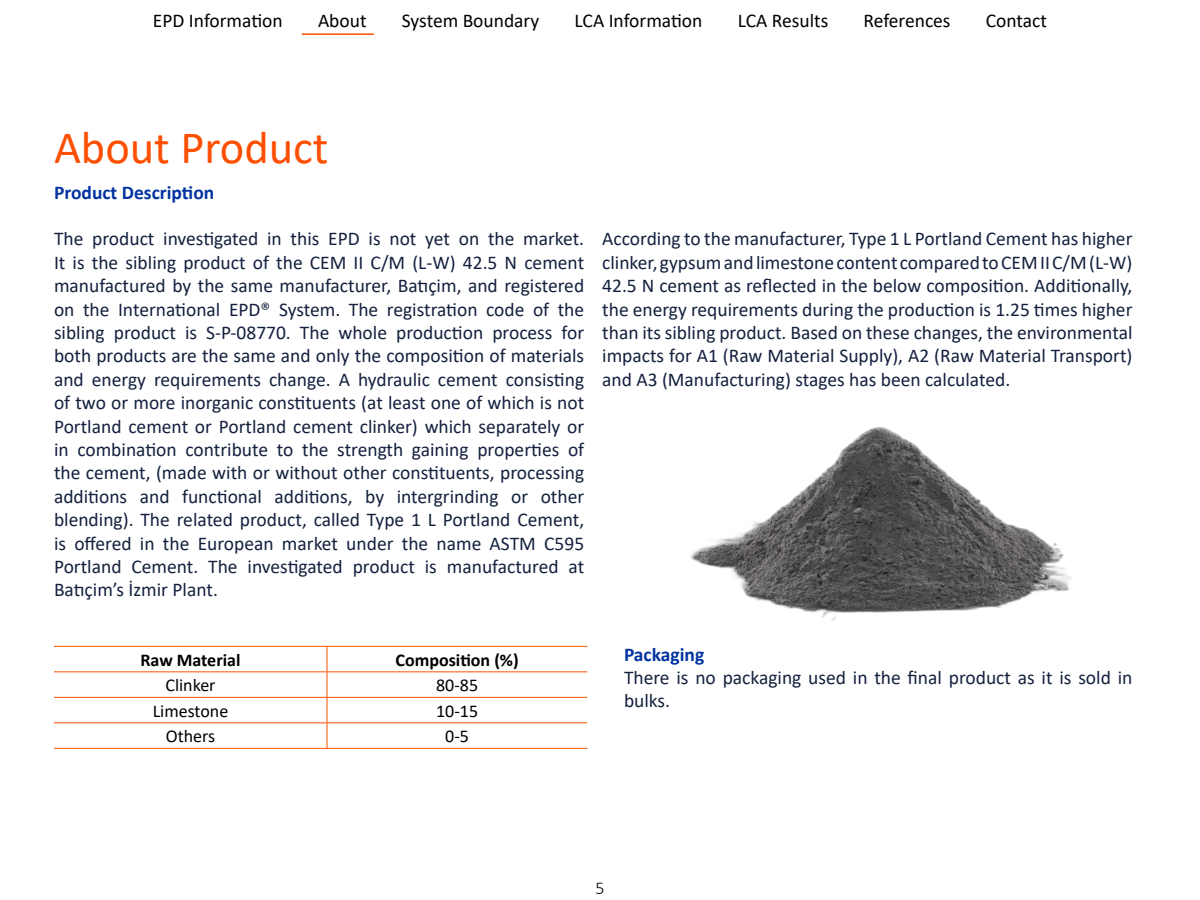
<style>
.page{position:relative;width:1200px;height:900px;background:#fff}
.page>*{position:absolute;margin:0;border:0;box-sizing:border-box;transform-origin:0 0}
.t1{font:46.5px "Calibri";color:#fd4f00}
.t2{font:19.5px/23.4px "Calibri";color:#14213e;text-align:justify}
.t3{font:19.5px "Calibri";color:#000}
.t4{font:700 19.5px "Calibri";color:#0032a0}
.t5{font:18px "Calibri";color:#000}
.t6{font:700 18px "Calibri";color:#000}
.t7{font:300 18px "Calibri";color:#000}
</style>
<div class="page">
<hr style="left:302px;top:33px;width:72px;height:2px;background:#fd4f00">
<hr style="left:54px;top:646px;width:273px;height:1px;background:#fd4f00">
<hr style="left:327px;top:646px;width:260px;height:1px;background:#fd4f00">
<hr style="left:54px;top:671px;width:273px;height:1px;background:#fd4f00">
<hr style="left:327px;top:671px;width:260px;height:1px;background:#fd4f00">
<hr style="left:54px;top:697px;width:273px;height:1px;background:#fd4f00">
<hr style="left:327px;top:697px;width:260px;height:1px;background:#fd4f00">
<hr style="left:54px;top:722px;width:273px;height:1px;background:#fd4f00">
<hr style="left:327px;top:722px;width:260px;height:1px;background:#fd4f00">
<svg style="left:327px;top:647px;width:1px;height:101px"></svg>
<hr style="left:54px;top:748px;width:273px;height:1px;background:#fd4f00">
<hr style="left:327px;top:748px;width:260px;height:1px;background:#fd4f00">
<img style="left:691px;top:427px;width:380px;height:194px">
<p class="t3" style="left:153px;top:7px;width:131px">EPD Information</p>
<p class="t3" style="left:318px;top:7px;width:50px">About</p>
<p class="t3" style="left:402px;top:7px;width:139px">System Boundary</p>
<p class="t3" style="left:575px;top:7px;width:129px">LCA Information</p>
<p class="t3" style="left:738px;top:7px;width:92px">LCA Results</p>
<p class="t3" style="left:864px;top:7px;width:89px">References</p>
<p class="t3" style="left:986px;top:7px;width:63px">Contact</p>
<h1 class="t1" style="left:54px;top:115px;width:276px">About Product</h1>
<p class="t4" style="left:54px;top:178px;width:162px">Product Description</p>
<p class="t2" style="left:54px;top:227px;width:532px">The product investigated in this EPD is not yet on the market.<br>It is the sibling product of the CEM II C/M (L-W) 42.5 N cement manufactured by the same manufacturer, Batıçim, and registered on the International EPD® System. The registration code of the sibling product is S-P-08770. The whole production process for both products are the same and only the composition of materials and energy requirements change. A hydraulic cement consisting of two or more inorganic constituents (at least one of which is not Portland cement or Portland cement clinker) which separately or in combination contribute to the strength gaining properties of the cement, (made with or without other constituents, processing additions and functional additions, by intergrinding or other blending). The related product, called Type 1 L Portland Cement, is offered in the European market under the name ASTM C595<br>Portland Cement. The investigated product is manufactured at Batıçim’s İzmir Plant.</p>
<p class="t2" style="left:602px;top:227px;width:532px">According to the manufacturer, Type 1 L Portland Cement has higher clinker, gypsum and limestone content compared to CEM II C/M (L-W)<br>42.5 N cement as reflected in the below composition. Additionally, the energy requirements during the production is 1.25 times higher than its sibling product. Based on these changes, the environmental impacts for A1 (Raw Material Supply), A2 (Raw Material Transport) and A3 (Manufacturing) stages has been calculated.</p>
<p class="t6" style="left:140px;top:647px;width:102px">Raw Material</p>
<p class="t6" style="left:396px;top:647px;width:125px">Composition (%)</p>
<p class="t5" style="left:165px;top:673px;width:52px">Clinker</p>
<p class="t5" style="left:436px;top:673px;width:44px">80-85</p>
<p class="t5" style="left:153px;top:698px;width:77px">Limestone</p>
<p class="t5" style="left:436px;top:698px;width:44px">10-15</p>
<p class="t5" style="left:166px;top:724px;width:51px">Others</p>
<p class="t5" style="left:445px;top:724px;width:25px">0-5</p>
<p class="t4" style="left:624px;top:640px;width:82px">Packaging</p>
<p class="t2" style="left:624px;top:665px;width:510px">There is no packaging used in the final product as it is sold in bulks.</p>
<p class="t7" style="left:595px;top:877px;width:11px">5</p>
</div>
